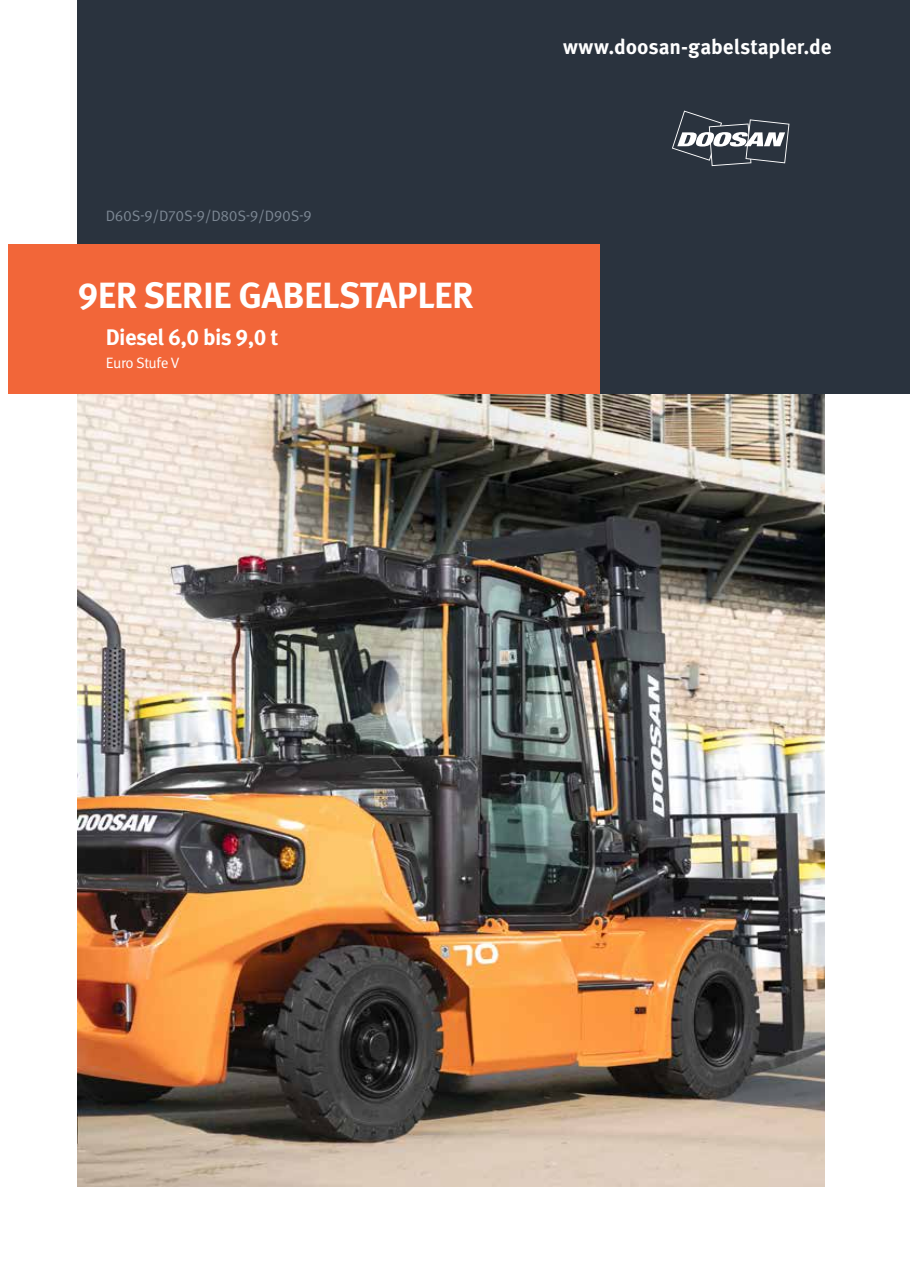
<style>
.page{position:relative;width:910px;height:1280px;background:#fff}
.page>*{position:absolute;margin:0;border:0;box-sizing:border-box;transform-origin:0 0}
.t1{font:700 36.45px "Meta Pro";letter-spacing:-.015em;color:#fff}
.t2{font:700 22.5px "Meta Pro";letter-spacing:-.025em;color:#fff}
.t3{font:700 21px "Meta Pro";color:#fff}
.t4{font:15px "Meta Pro";letter-spacing:-.02em;color:#7c8793}
.t5{font:15px "Meta Pro";letter-spacing:-.03em;color:#fff}
</style>
<div class="page">
<img style="left:78px;top:394px;width:747px;height:792px">
<div style="left:78px;top:0;width:832px;height:394px;background:#2a333e"></div>
<div style="left:9px;top:244px;width:591px;height:150px;background:#f26639"></div>
<svg style="left:672px;top:111px;width:117px;height:55px"></svg>
<p class="t4" style="left:106px;top:207px;width:208px">D60S-9/D70S-9/D80S-9/D90S-9</p>
<h1 class="t1" style="left:78px;top:272px;width:397px">9ER SERIE GABELSTAPLER</h1>
<h2 class="t2" style="left:106px;top:323px;width:174px">Diesel 6,0 bis 9,0 t</h2>
<p class="t5" style="left:106px;top:353px;width:75px">Euro Stufe V</p>
<h3 class="t3" style="left:563px;top:34px;width:270px">www.doosan-gabelstapler.de</h3>
</div>
